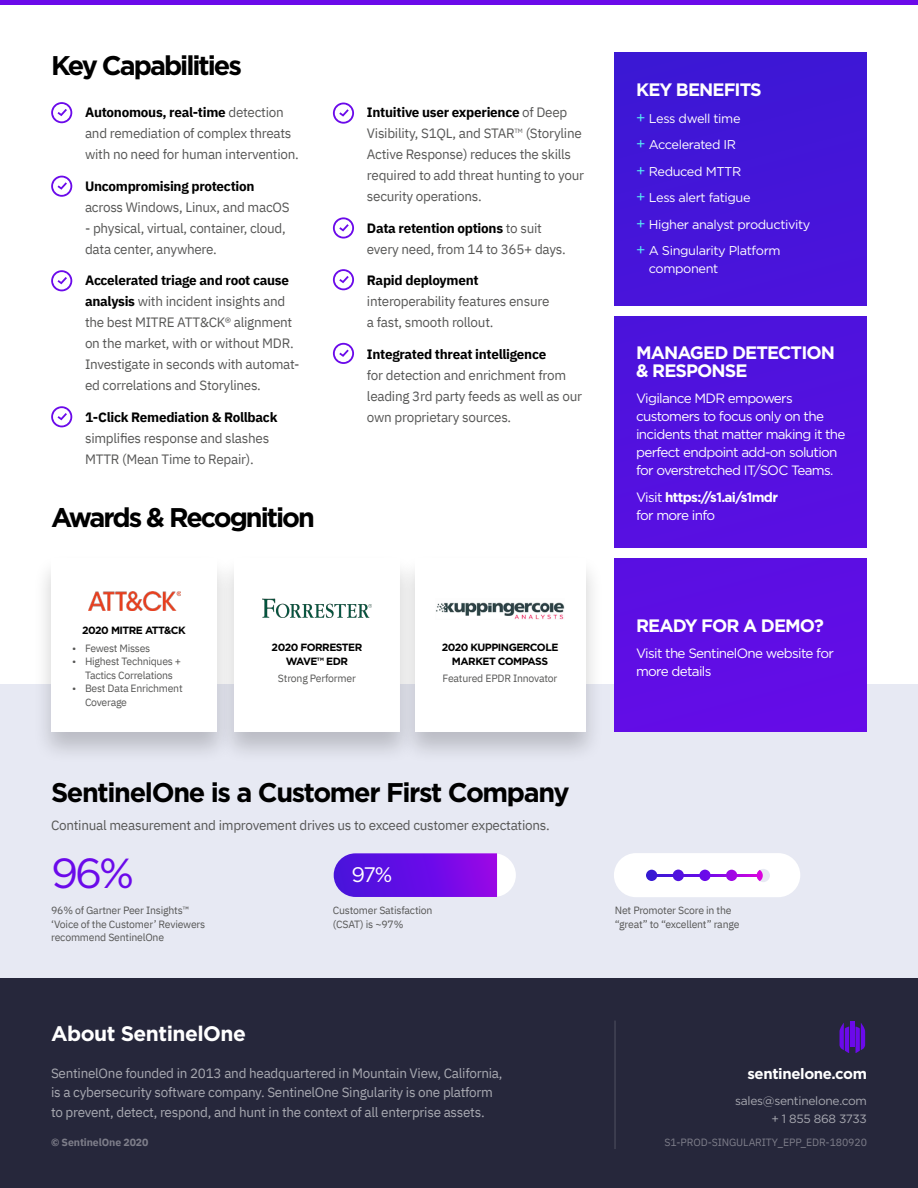
<style>
.page{position:relative;width:918px;height:1188px;background:#fff}
.page>*{position:absolute;margin:0;border:0;box-sizing:border-box;transform-origin:0 0}
.t1{font:42px "Gotham";color:#6b0aea}
.t2{font:700 27px "Gotham";letter-spacing:-.05em;color:#000}
.t3{font:700 27px "Gotham";letter-spacing:-.07em;color:#000}
.t4{font:700 21px "Gotham";letter-spacing:-.025em;color:#fff}
.sidebar_P{font:21px "Gotham";color:#fff}
.Sidebar_Header_12pt{font:700 18px/18px "Gotham";letter-spacing:-.05em;color:#fff}
.t5{font:700 15px "Gotham";letter-spacing:-.025em;color:#fff}
.t6{font:13.5px/21px "IBM Plex Sans";letter-spacing:-.02em;color:#575756}
.t7{font:13.5px/19.5px "IBM Plex Sans";letter-spacing:-.02em;color:#a8a9b1}
.Sidebar_White_P{font:13.5px/18px "Gotham";letter-spacing:-.05em;color:#fff}
.Sidebar_White_P-2{font:700 13.5px/18px "Gotham";letter-spacing:-.05em;color:#fff}
.t8{font:12.75px/18px "Gotham";letter-spacing:-.03em;color:#fff}
.t9{font:12px "Gotham";letter-spacing:-.025em;color:#a8a9b1}
.t10{font:10.5px/13.5px "IBM Plex Sans";letter-spacing:-.02em;color:#575756}
.t11{font:700 10.5px/13.5px "Gotham";letter-spacing:-.05em;color:#000;text-align:center}
.t12{font:10.5px "IBM Plex Sans";letter-spacing:-.01em;color:#7d7d89}
.t13{font:700 10.5px "IBM Plex Sans";letter-spacing:-.01em;color:#7d7d89}
.s1{font-weight:700;color:#000}
.s2{font-size:15px;color:#56eef4}
.s3{font-weight:400}
</style>
<div class="page">
<hr style="left:0;top:0;width:918px;height:4px;background:#6b0aea">
<svg style="left:51px;top:102px;width:21px;height:21px"></svg>
<svg style="left:333px;top:103px;width:21px;height:21px"></svg>
<svg style="left:333px;top:217px;width:21px;height:22px"></svg>
<svg style="left:333px;top:343px;width:21px;height:21px"></svg>
<svg style="left:333px;top:269px;width:21px;height:21px"></svg>
<svg style="left:51px;top:176px;width:21px;height:21px"></svg>
<svg style="left:51px;top:270px;width:21px;height:21px"></svg>
<svg style="left:51px;top:406px;width:21px;height:21px"></svg>
<div style="left:0;top:684px;width:918px;height:294px;background:#e7e9f3"></div>
<div style="left:334px;top:853px;width:182px;height:44px;background:#fff;border-radius:22px"></div>
<svg style="left:334px;top:853px;width:163px;height:44px;background:#6f14e4"></svg>
<div style="left:614px;top:853px;width:186px;height:44px;background:#fff;border-radius:22px"></div>
<div style="left:755px;top:867px;width:16px;height:17px;background:#e7e9f3;border-radius:50%"></div>
<div style="left:754px;top:866px;width:19px;height:19px;border:3px solid #fff;border-radius:50%"></div>
<svg style="left:644px;top:868px;width:15px;height:15px"></svg>
<div style="left:643px;top:867px;width:17px;height:17px;border:3px solid #fff;border-radius:50%"></div>
<svg style="left:671px;top:868px;width:14px;height:15px"></svg>
<div style="left:670px;top:867px;width:17px;height:17px;border:3px solid #fff;border-radius:50%"></div>
<svg style="left:698px;top:868px;width:14px;height:15px"></svg>
<div style="left:696px;top:867px;width:18px;height:17px;border:3px solid #fff;border-radius:50%"></div>
<svg style="left:724px;top:868px;width:15px;height:15px"></svg>
<div style="left:723px;top:867px;width:17px;height:17px;border:3px solid #fff;border-radius:50%"></div>
<svg style="left:757px;top:870px;width:6px;height:11px"></svg>
<svg style="left:655px;top:874px;width:102px;height:2px"></svg>
<div style="left:615px;top:52px;width:252px;height:254px;background:#4415d8"></div>
<div style="left:32px;top:554px;width:203px;height:211px;background:#000;opacity:.2"></div>
<div style="left:51px;top:558px;width:166px;height:173px;background:#fff"></div>
<div style="left:215px;top:554px;width:204px;height:211px;background:#000;opacity:.2"></div>
<div style="left:234px;top:558px;width:166px;height:173px;background:#fff"></div>
<div style="left:396px;top:554px;width:208px;height:211px;background:#000;opacity:.2"></div>
<div style="left:415px;top:558px;width:170px;height:173px;background:#fff"></div>
<img style="left:89px;top:592px;width:91px;height:18px">
<img style="left:262px;top:598px;width:110px;height:19px">
<img style="left:435px;top:602px;width:130px;height:17px">
<div style="left:615px;top:316px;width:252px;height:232px;background:#5311df"></div>
<div style="left:615px;top:558px;width:252px;height:173px;background:#5f0de5"></div>
<div style="left:0;top:978px;width:918px;height:210px;background:#26273b"></div>
<hr style="left:850px;top:1021px;width:4px;height:26px;background:#6b0aea">
<svg style="left:856px;top:1023px;width:9px;height:29px"></svg>
<svg style="left:840px;top:1023px;width:9px;height:29px"></svg>
<hr style="left:615px;top:1021px;width:1px;height:128px;background:#515262">
<h2 class="t3" style="left:51px;top:48px;width:192px">Key Capabilities</h2>
<p class="t6" style="left:85px;top:101px;width:215px"><span class="s1">Autonomous, real-time</span> detection and remediation of complex threats with no need for human intervention.</p>
<p class="t6" style="left:85px;top:174px;width:206px"><span class="s1">Uncompromising protection </span>across Windows, Linux, and macOS</p>
<p class="t6" style="left:85px;top:216px;width:202px">- physical, virtual, container, cloud, data center, anywhere.</p>
<p class="t6" style="left:85px;top:269px;width:216px"><span class="s1">Accelerated triage and root cause analysis</span> with incident insights and the best MITRE ATT&amp;CK® alignment on the market, with or without MDR.<br>Investigate in seconds with automat&shy;ed correlations and Storylines.</p>
<p class="t6" style="left:85px;top:405px;width:194px"><span class="s1">1-Click Remediation &amp; Rollback </span>simplifies response and slashes<br>MTTR (Mean Time to Repair).</p>
<h2 class="t3" style="left:51px;top:499px;width:265px">Awards &amp; Recognition</h2>
<p class="t6" style="left:367px;top:101px;width:219px"><span class="s1">Intuitive user experience</span> of Deep Visibility, S1QL, and STAR<sup>TM</sup> (Storyline Active Response) reduces the skills required to add threat hunting to your security operations.</p>
<p class="t6" style="left:367px;top:216px;width:200px"><span class="s1">Data retention options</span> to suit every need, from 14 to 365+ days.</p>
<p class="t6" style="left:367px;top:269px;width:184px"><span class="s1">Rapid deployment </span>interoperability features ensure a fast, smooth rollout.</p>
<p class="t6" style="left:367px;top:342px;width:217px"><span class="s1">Integrated threat intelligence<br></span>for detection and enrichment from leading 3rd party feeds as well as our own proprietary sources.</p>
<h6 class="t11" style="left:82px;top:624px;width:105px">2020 MITRE ATT&amp;CK</h6>
<p class="t10" style="left:72px;top:641px;width:80px">• Fewest Misses</p>
<p class="t10" style="left:72px;top:654px;width:110px;text-align:center">• Highest Techniques +<br>Tactics Correlations</p>
<p class="t10" style="left:85px;top:681px;width:99px;text-indent:-13px">• Best Data Enrichment<br>Coverage</p>
<h6 class="t11" style="left:272px;top:641px;width:92px">2020 FORRESTER<br>WAVE™ EDR</h6>
<p class="t10" style="left:278px;top:671px;width:79px">Strong Performer</p>
<h6 class="t11" style="left:442px;top:641px;width:118px">2020 KUPPINGERCOLE<br>MARKET COMPASS</h6>
<p class="t10" style="left:443px;top:671px;width:116px">Featured EPDR Innovator</p>
<h2 class="t2" style="left:51px;top:774px;width:520px">SentinelOne is a Customer First Company</h2>
<p class="t6" style="left:51px;top:814px;width:500px">Continual measurement and improvement drives us to exceed customer expectations.</p>
<p class="Sidebar_Header_12pt" style="left:636px;top:81px;width:127px">KEY BENEFITS</p>
<p class="t8" style="left:636px;top:109px;width:106px"><span class="s2">+</span> Less dwell time</p>
<p class="t8" style="left:636px;top:135px;width:102px"><span class="s2">+</span> Accelerated IR</p>
<p class="t8" style="left:636px;top:162px;width:107px"><span class="s2">+</span> Reduced MTTR</p>
<p class="t8" style="left:636px;top:188px;width:116px"><span class="s2">+</span> Less alert fatigue</p>
<p class="t8" style="left:636px;top:215px;width:176px"><span class="s2">+</span> Higher analyst productivity</p>
<p class="t8" style="left:649px;top:241px;width:133px;text-indent:-13px"><span class="s2">+</span> A Singularity Platform component</p>
<p class="Sidebar_Header_12pt" style="left:636px;top:343px;width:201px">MANAGED DETECTION &amp; RESPONSE</p>
<p class="Sidebar_White_P" style="left:636px;top:389px;width:211px">Vigilance MDR empowers customers to focus only on the incidents that matter making it the perfect endpoint add-on solution for overstretched IT/SOC Teams.</p>
<p class="Sidebar_White_P-2" style="left:636px;top:488px;width:143px"><span class="s3">Visit</span> https://s1.ai/s1mdr <span class="s3">for more info</span></p>
<p class="Sidebar_Header_12pt" style="left:636px;top:616px;width:189px">READY FOR A DEMO?</p>
<p class="Sidebar_White_P" style="left:636px;top:644px;width:199px">Visit the SentinelOne website for more details</p>
<h2 class="t1" style="left:51px;top:846px;width:85px">96%</h2>
<p class="t10" style="left:51px;top:903px;width:156px">96% of Gartner Peer Insights™ ‘Voice of the Customer’ Reviewers recommend SentinelOne</p>
<p class="t10" style="left:333px;top:903px;width:101px">Customer Satisfaction (CSAT) is ~97%</p>
<p class="t10" style="left:615px;top:903px;width:126px">Net Promoter Score in the “great” to “excellent” range</p>
<p class="sidebar_P" style="left:351px;top:861px;width:43px">97%</p>
<p class="t4" style="left:51px;top:1020px;width:196px">About SentinelOne</p>
<p class="t7" style="left:51px;top:1062px;width:453px">SentinelOne founded in 2013 and headquartered in Mountain View, California, is a cybersecurity software company. SentinelOne Singularity is one platform to prevent, detect, respond, and hunt in the context of all enterprise assets.</p>
<h2 class="t13" style="left:51px;top:1133px;width:99px">© SentinelOne 2020</h2>
<h2 class="t12" style="left:664px;top:1134px;width:204px">S1-PROD-SINGULARITY_EPP_EDR-180920</h2>
<h2 class="t5" style="left:747px;top:1064px;width:121px">sentinelone.com</h2>
<h2 class="t9" style="left:735px;top:1094px;width:133px">sales@sentinelone.com</h2>
<h2 class="t9" style="left:771px;top:1111px;width:97px">+ 1 855 868 3733</h2>
</div>
